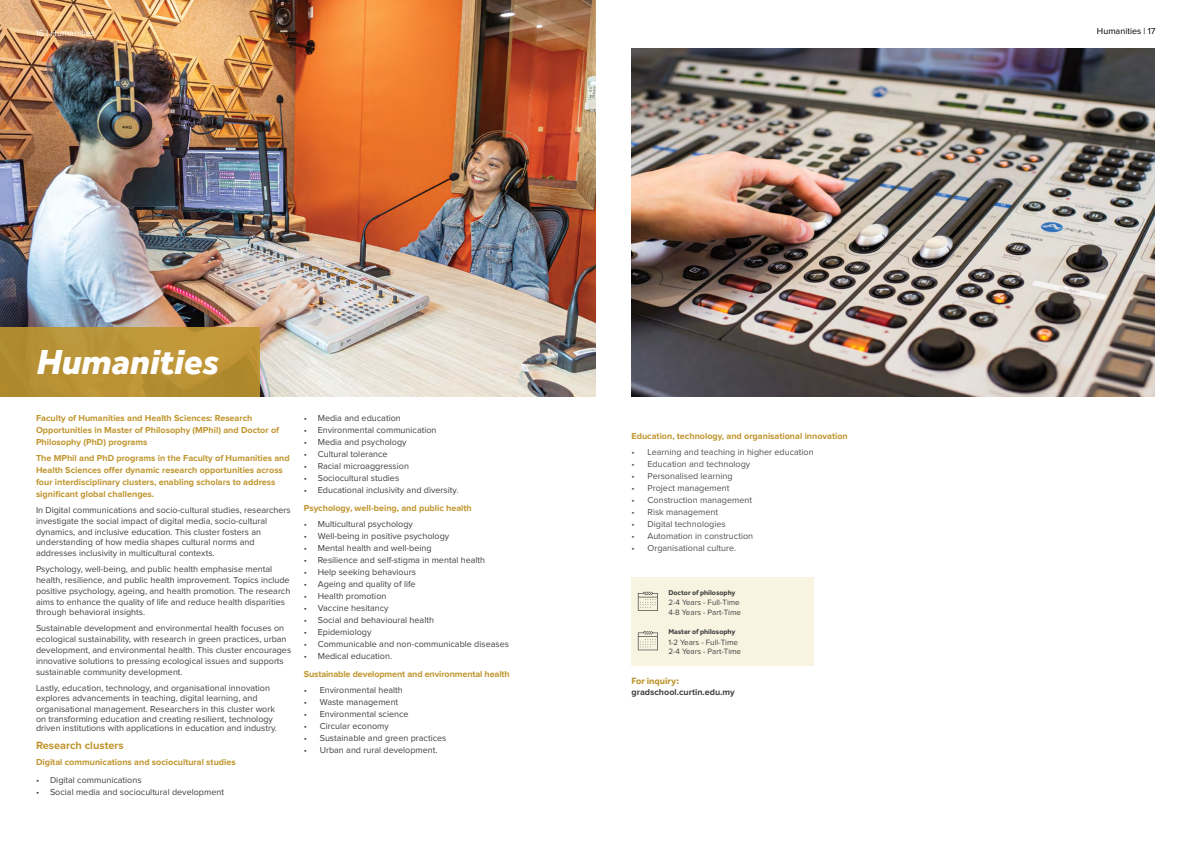
<style>
.page{position:relative;width:1191px;height:842px;background:#fff}
.page>*{position:absolute;margin:0;border:0;box-sizing:border-box;transform-origin:0 0}
.t1{font:italic 800 36px "Effra";color:#fff}
.t2{font:700 11px "Proxima Nova";color:#c0952d}
.t3{font:700 9.4px "Effra";color:#be952e}
.t4{font:9px/10.8px "Proxima Nova";color:#414042}
.t5{font:700 9px/12px "Proxima Nova";color:#c0952d}
.t6{font:9px "Proxima Nova";color:#505152}
.t7{font:700 9px "Proxima Nova";color:#434243}
.t8{font:9px "Proxima Nova";color:#000}
.t9{font:9px "Proxima Nova";color:#fff}
.t10{font:8px/9.6px "Proxima Nova";color:#434243}
.t11{font:700 7.2px "Effra";color:#414042}
</style>
<div class="page">
<img style="left:631px;top:48px;width:524px;height:349px">
<div style="left:631px;top:577px;width:183px;height:88px;background:#f8f4e1"></div>
<svg style="left:638px;top:592px;width:20px;height:19px"></svg>
<svg style="left:638px;top:631px;width:20px;height:19px"></svg>
<img style="left:0;top:0;width:595px;height:397px">
<div style="left:0;top:327px;width:259px;height:70px;background:linear-gradient(to bottom,#be9739,#b48d31)"></div>
<p class="t9" style="left:36px;top:29px;width:61px">16 | Humanities</p>
<h1 class="t1" style="left:36px;top:340px;width:184px">Humanities</h1>
<p class="t5" style="left:36px;top:412px;width:245px">Faculty of Humanities and Health Sciences: Research<br>Opportunities in Master of Philosophy (MPhil) and Doctor of<br>Philosophy (PhD) programs</p>
<p class="t5" style="left:36px;top:452px;width:255px">The MPhil and PhD programs in the Faculty of Humanities and Health Sciences offer dynamic research opportunities across four interdisciplinary clusters, enabling scholars to address significant global challenges.</p>
<p class="t4" style="left:36px;top:505px;width:256px">In Digital communications and socio-cultural studies, researchers investigate the social impact of digital media, socio-cultural dynamics, and inclusive education. This cluster fosters an understanding of how media shapes cultural norms and addresses inclusivity in multicultural contexts.</p>
<p class="t4" style="left:36px;top:564px;width:256px">Psychology, well-being, and public health emphasise mental health, resilience, and public health improvement. Topics include positive psychology, ageing, and health promotion. The research aims to enhance the quality of life and reduce health disparities through behavioral insights.</p>
<p class="t4" style="left:36px;top:623px;width:257px">Sustainable development and environmental health focuses on ecological sustainability, with research in green practices, urban development, and environmental health. This cluster encourages innovative solutions to pressing ecological issues and supports sustainable community development.</p>
<p class="t4" style="left:36px;top:683px;width:240px;line-height:10.5px">Lastly, education, technology, and organisational innovation explores advancements in teaching, digital learning, and organisational management. Researchers in this cluster work on transforming education and creating resilient, technology</p>
<p class="t4" style="left:36px;top:723px;width:242px">driven institutions with applications in education and industry.</p>
<p class="t2" style="left:36px;top:741px;width:89px">Research clusters</p>
<p class="t5" style="left:36px;top:757px;width:201px">Digital communications and sociocultural studies</p>
<p class="t4" style="left:36px;top:775px;width:107px">• Digital communications</p>
<p class="t4" style="left:36px;top:787px;width:189px">• Social media and sociocultural development</p>
<p class="t4" style="left:304px;top:413px;width:99px">• Media and education</p>
<p class="t4" style="left:304px;top:425px;width:134px">• Environmental communication</p>
<p class="t4" style="left:304px;top:437px;width:104px">• Media and psychology</p>
<p class="t4" style="left:304px;top:449px;width:85px">• Cultural tolerance</p>
<p class="t4" style="left:304px;top:461px;width:107px">• Racial microaggression</p>
<p class="t4" style="left:304px;top:473px;width:97px">• Sociocultural studies</p>
<p class="t4" style="left:304px;top:485px;width:156px">• Educational inclusivity and diversity.</p>
<p class="t5" style="left:304px;top:502px;width:170px">Psychology, well-being, and public health</p>
<p class="t4" style="left:304px;top:519px;width:111px">• Multicultural psychology</p>
<p class="t4" style="left:304px;top:531px;width:147px">• Well-being in positive psychology</p>
<p class="t4" style="left:304px;top:543px;width:129px">• Mental health and well-being</p>
<p class="t4" style="left:304px;top:555px;width:183px">• Resilience and self-stigma in mental health</p>
<p class="t4" style="left:304px;top:567px;width:114px">• Help seeking behaviours</p>
<p class="t4" style="left:304px;top:579px;width:113px">• Ageing and quality of life</p>
<p class="t4" style="left:304px;top:591px;width:84px">• Health promotion</p>
<p class="t4" style="left:304px;top:603px;width:86px">• Vaccine hesitancy</p>
<p class="t4" style="left:304px;top:615px;width:132px">• Social and behavioural health</p>
<p class="t4" style="left:304px;top:627px;width:69px">• Epidemiology</p>
<p class="t4" style="left:304px;top:639px;width:207px">• Communicable and non-communicable diseases</p>
<p class="t4" style="left:304px;top:651px;width:90px">• Medical education.</p>
<p class="t5" style="left:304px;top:668px;width:207px">Sustainable development and environmental health</p>
<p class="t4" style="left:304px;top:685px;width:101px">• Environmental health</p>
<p class="t4" style="left:304px;top:697px;width:96px">• Waste management</p>
<p class="t4" style="left:304px;top:709px;width:106px">• Environmental science</p>
<p class="t4" style="left:304px;top:721px;width:87px">• Circular economy</p>
<p class="t4" style="left:304px;top:733px;width:144px">• Sustainable and green practices</p>
<p class="t4" style="left:304px;top:745px;width:135px">• Urban and rural development.</p>
<p class="t5" style="left:631px;top:430px;width:218px">Education, technology, and organisational innovation</p>
<p class="t6" style="left:631px;top:448px;width:184px">• Learning and teaching in higher education</p>
<p class="t6" style="left:631px;top:460px;width:120px">• Education and technology</p>
<p class="t6" style="left:631px;top:472px;width:103px">• Personalised learning</p>
<p class="t6" style="left:631px;top:484px;width:99px">• Project management</p>
<p class="t6" style="left:631px;top:496px;width:122px">• Construction management</p>
<p class="t6" style="left:631px;top:508px;width:88px">• Risk management</p>
<p class="t6" style="left:631px;top:520px;width:96px">• Digital technologies</p>
<p class="t6" style="left:631px;top:532px;width:123px">• Automation in construction</p>
<p class="t6" style="left:631px;top:544px;width:106px">• Organisational culture.</p>
<p class="t11" style="left:668px;top:588px;width:69px">Doctor of philosophy</p>
<p class="t11" style="left:668px;top:627px;width:69px">Master of philosophy</p>
<p class="t10" style="left:668px;top:598px;width:74px">2-4 Years - Full-Time<br>4-8 Years - Part-Time</p>
<p class="t10" style="left:668px;top:637px;width:74px">1-2 Years - Full-Time<br>2-4 Years - Part-Time</p>
<p class="t3" style="left:631px;top:675px;width:49px">For inquiry:</p>
<p class="t7" style="left:631px;top:687px;width:105px">gradschool.curtin.edu.my</p>
<p class="t8" style="left:1097px;top:27px;width:60px">Humanities | 17</p>
</div>
